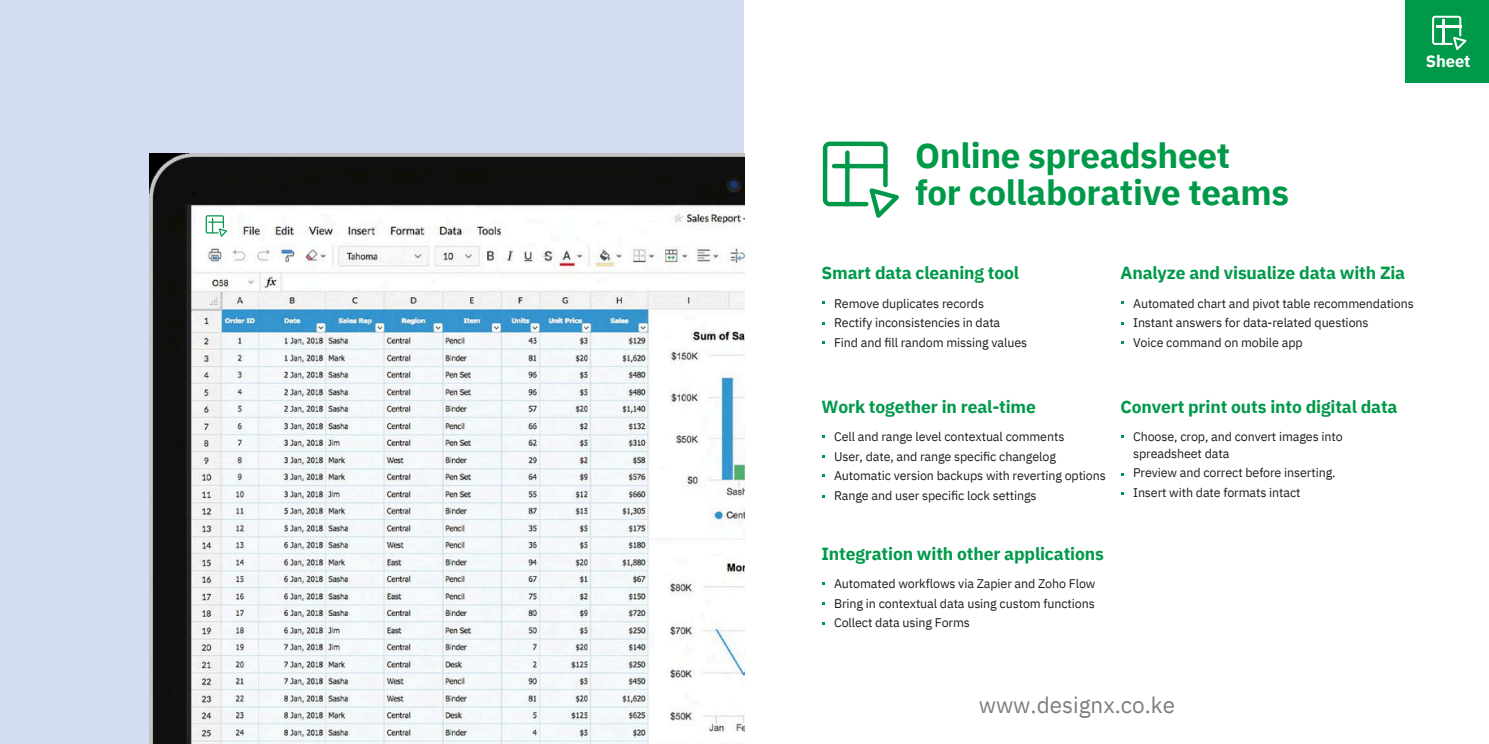
<style>
.page{position:relative;width:1489px;height:744px;background:#fff}
.page>*{position:absolute;margin:0;border:0;box-sizing:border-box;transform-origin:0 0}
.t1{font:700 35px/36.5px "IBM Plex Sans";letter-spacing:-.01em;color:#00994a}
.t2{font:22.5px "IBM Plex Sans";color:#7d7d7d}
.t3{font:700 17.5px "IBM Plex Sans";letter-spacing:-.01em;color:#00994a}
.t4{font:700 16.5px "IBM Plex Sans";letter-spacing:-.01em;color:#fff}
.t5{font:12.5px/19.8px "IBM Plex Sans";letter-spacing:-.01em;color:#1d1d1b}
</style>
<div class="page">
<div style="left:0;top:0;width:744px;height:743px;background:#d3ddf2"></div>
<img style="left:150px;top:153px;width:594px;height:590px">
<div style="left:200px;top:210px;width:30px;height:29px;background:#fff"></div>
<svg style="left:206px;top:215px;width:21px;height:22px"></svg>
<svg style="left:823px;top:141px;width:76px;height:77px"></svg>
<div style="left:1406px;top:0;width:82px;height:83px;background:#00994a"></div>
<svg style="left:1432px;top:16px;width:34px;height:34px"></svg>
<p class="t4" style="left:1426px;top:50px;width:46px">Sheet</p>
<h3 class="t1" style="left:915px;top:136px;width:375px">Online spreadsheet<br>for collaborative teams</h3>
<h3 class="t3" style="left:821px;top:261px;width:199px">Smart data cleaning tool</h3>
<h3 class="t3" style="left:1120px;top:261px;width:286px">Analyze and visualize data with Zia</h3>
<h1 class="t5" style="left:834px;top:293px;width:195px">Remove duplicates records<br>Rectify inconsistencies in data<br>Find and fill random missing values</h1>
<p class="t5" style="left:1133px;top:293px;width:282px">Automated chart and pivot table recommendations<br>Instant answers for data-related questions<br>Voice command on mobile app</p>
<p class="t3" style="left:821px;top:394px;width:216px">Work together in real-time</p>
<p class="t3" style="left:1120px;top:394px;width:278px">Convert print outs into digital data</p>
<p class="t5" style="left:834px;top:426px;width:273px">Cell and range level contextual comments<br>User, date, and range specific changelog Automatic version backups with reverting options Range and user specific lock settings</p>
<h3 class="t5" style="left:1133px;top:428px;width:211px;line-height:16.9px">Choose, crop, and convert images into spreadsheet data</h3>
<p class="t5" style="left:1133px;top:462px;width:204px">Preview and correct before inserting.</p>
<h3 class="t5" style="left:1133px;top:482px;width:169px">Insert with date formats intact</h3>
<p class="t3" style="left:821px;top:541px;width:284px">Integration with other applications</p>
<h3 class="t5" style="left:834px;top:573px;width:263px;text-align:justify">Automated workflows via Zapier and Zoho Flow Bring in contextual data using custom functions Collect data using Forms</h3>
<h2 class="t2" style="left:979px;top:689px;width:198px">www.designx.co.ke</h2>
</div>
